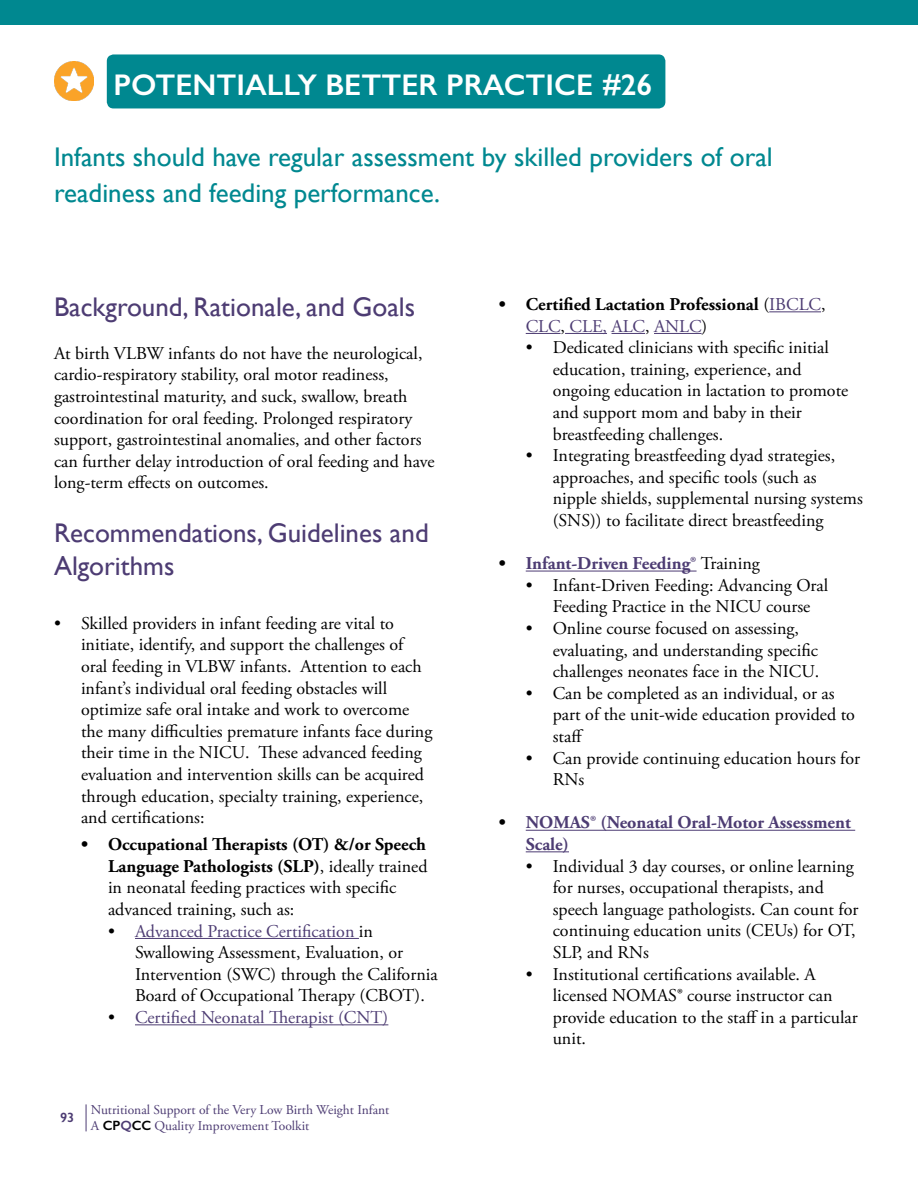
<style>
.page{position:relative;width:918px;height:1188px;background:#fff}
.page>*{position:absolute;margin:0;border:0;box-sizing:border-box;transform-origin:0 0}
.t1{font:600 30px "Gill Sans";color:#fff}
.t2{font:27px/36px "Gill Sans";color:#008890}
.t3{font:27px/32.4px "Gill Sans";color:#4d3c73}
.t4{font:18px/21.6px "Adobe Garamond Pro";color:#000}
.t5{font:700 18px/21.6px "Adobe Garamond Pro";color:#4d3c73}
.t6{font:700 18px/21.6px "Adobe Garamond Pro";color:#000}
.t7{font:18px "Adobe Garamond Pro";color:#4d3c73}
.t8{font:13.5px/16.2px "Adobe Garamond Pro";color:#4d3c73}
.s1{font-weight:700}
.s2{color:#4d3c73}
.s3{color:#000}
.s4{font-family:"Gill Sans";font-weight:600}
.s5{font-family:"Gill Sans";font-weight:600;color:#000}
.s6{font-weight:400}
.s7{font-weight:400;color:#4d3c73}
.s8{font-weight:400;color:#000}
</style>
<div class="page">
<svg style="left:86px;top:1104px;width:1px;height:27px"></svg>
<hr style="left:135px;top:938px;width:224px;height:1px;background:#4d3c73">
<hr style="left:135px;top:1024px;width:253px;height:1px;background:#4d3c73">
<hr style="left:769px;top:311px;width:52px;height:1px;background:#4d3c73">
<hr style="left:526px;top:333px;width:35px;height:1px;background:#4d3c73">
<hr style="left:565px;top:333px;width:42px;height:1px;background:#4d3c73">
<hr style="left:612px;top:333px;width:33px;height:1px;background:#4d3c73">
<hr style="left:654px;top:333px;width:48px;height:1px;background:#4d3c73">
<hr style="left:526px;top:571px;width:171px;height:1px;background:#4d3c73">
<hr style="left:526px;top:830px;width:329px;height:1px;background:#4d3c73">
<hr style="left:526px;top:851px;width:43px;height:1px;background:#4d3c73">
<div style="left:0;top:0;width:918px;height:25px;background:#008890"></div>
<img style="left:54px;top:61px;width:40px;height:39px">
<div style="left:107px;top:54px;width:558px;height:54px;background:#008890;border-radius:7px"></div>
<h1 class="t1" style="left:114px;top:66px;width:540px">POTENTIALLY BETTER PRACTICE #26</h1>
<h2 class="t2" style="left:54px;top:139px;width:720px">Infants should have regular assessment by skilled providers of oral readiness and feeding performance.</h2>
<h2 class="t3" style="left:54px;top:290px;width:363px">Background, Rationale, and Goals</h2>
<p class="t4" style="left:54px;top:343px;width:382px">At birth VLBW infants do not have the neurological, cardio-respiratory stability, oral motor readiness, gastrointestinal maturity, and suck, swallow, breath coordination for oral feeding. Prolonged respiratory support, gastrointestinal anomalies, and other factors can further delay introduction of oral feeding and have long-term effects on outcomes.</p>
<h2 class="t3" style="left:54px;top:517px;width:376px">Recommendations, Guidelines and<br>Algorithms</h2>
<p class="t4" style="left:81px;top:613px;width:353px;text-indent:-27px">• Skilled providers in infant feeding are vital to initiate, identify, and support the challenges of oral feeding in VLBW infants. Attention to each infant’s individual oral feeding obstacles will optimize safe oral intake and work to overcome the many difficulties premature infants face during their time in the NICU. These advanced feeding evaluation and intervention skills can be acquired through education, specialty training, experience, and certifications:</p>
<p class="t4" style="left:108px;top:834px;width:321px;text-indent:-27px"><span class="s1">• Occupational Therapists (OT) &amp;/or Speech Language Pathologists (SLP)</span>, ideally trained in neonatal feeding practices with specific advanced training, such as:</p>
<p class="t4" style="left:135px;top:921px;width:304px;text-indent:-27px">• <span class="s2">Advanced Practice Certification</span> in Swallowing Assessment, Evaluation, or Intervention (SWC) through the California Board of Occupational Therapy (CBOT).</p>
<p class="t7" style="left:108px;top:1007px;width:282px"><span class="s3">•</span> Certified Neonatal Therapist (CNT)</p>
<p class="t8" style="left:91px;top:1102px;width:300px;text-indent:-31px"><span class="s4">93</span> Nutritional Support of the Very Low Birth Weight Infant<br>A <span class="s5">CP</span><span class="s4">Q</span><span class="s5">CC</span> Quality Improvement Toolkit</p>
<p class="t6" style="left:526px;top:294px;width:301px;text-indent:-27px">• Certified Lactation Professional <span class="s6">(</span><span class="s7">IBCLC</span><span class="s6">,<br></span><span class="s7">CLC</span><span class="s6">,</span> <span class="s7">CLE, ALC</span><span class="s6">,</span> <span class="s7">ANLC</span><span class="s6">)</span></p>
<p class="t4" style="left:553px;top:337px;width:297px;text-indent:-27px">• Dedicated clinicians with specific initial education, training, experience, and ongoing education in lactation to promote and support mom and baby in their breastfeeding challenges.</p>
<p class="t4" style="left:553px;top:445px;width:312px;text-indent:-27px">• Integrating breastfeeding dyad strategies, approaches, and specific tools (such as nipple shields, supplemental nursing systems (SNS)) to facilitate direct breastfeeding</p>
<p class="t5" style="left:499px;top:553px;width:263px"><span class="s3">•</span> Infant-Driven Feeding® <span class="s8">Training</span></p>
<p class="t4" style="left:526px;top:575px;width:304px;text-align:center">• Infant-Driven Feeding: Advancing Oral<br>Feeding Practice in the NICU course</p>
<p class="t4" style="left:553px;top:618px;width:268px;text-indent:-27px">• Online course focused on assessing, evaluating, and understanding specific challenges neonates face in the NICU.</p>
<p class="t4" style="left:553px;top:683px;width:304px;text-indent:-27px">• Can be completed as an individual, or as part of the unit-wide education provided to staff</p>
<p class="t4" style="left:553px;top:748px;width:309px;text-indent:-27px">• Can provide continuing education hours for<br>RNs</p>
<p class="t5" style="left:526px;top:812px;width:327px;text-indent:-27px"><span class="s3">•</span> NOMAS® (Neonatal Oral-Motor Assessment<br>Scale)</p>
<p class="t4" style="left:553px;top:856px;width:307px;text-indent:-27px">• Individual 3 day courses, or online learning for nurses, occupational therapists, and speech language pathologists. Can count for continuing education units (CEUs) for OT, SLP, and RNs</p>
<p class="t4" style="left:553px;top:964px;width:306px;text-indent:-27px">• Institutional certifications available. A licensed NOMAS® course instructor can provide education to the staff in a particular unit.</p>
</div>
